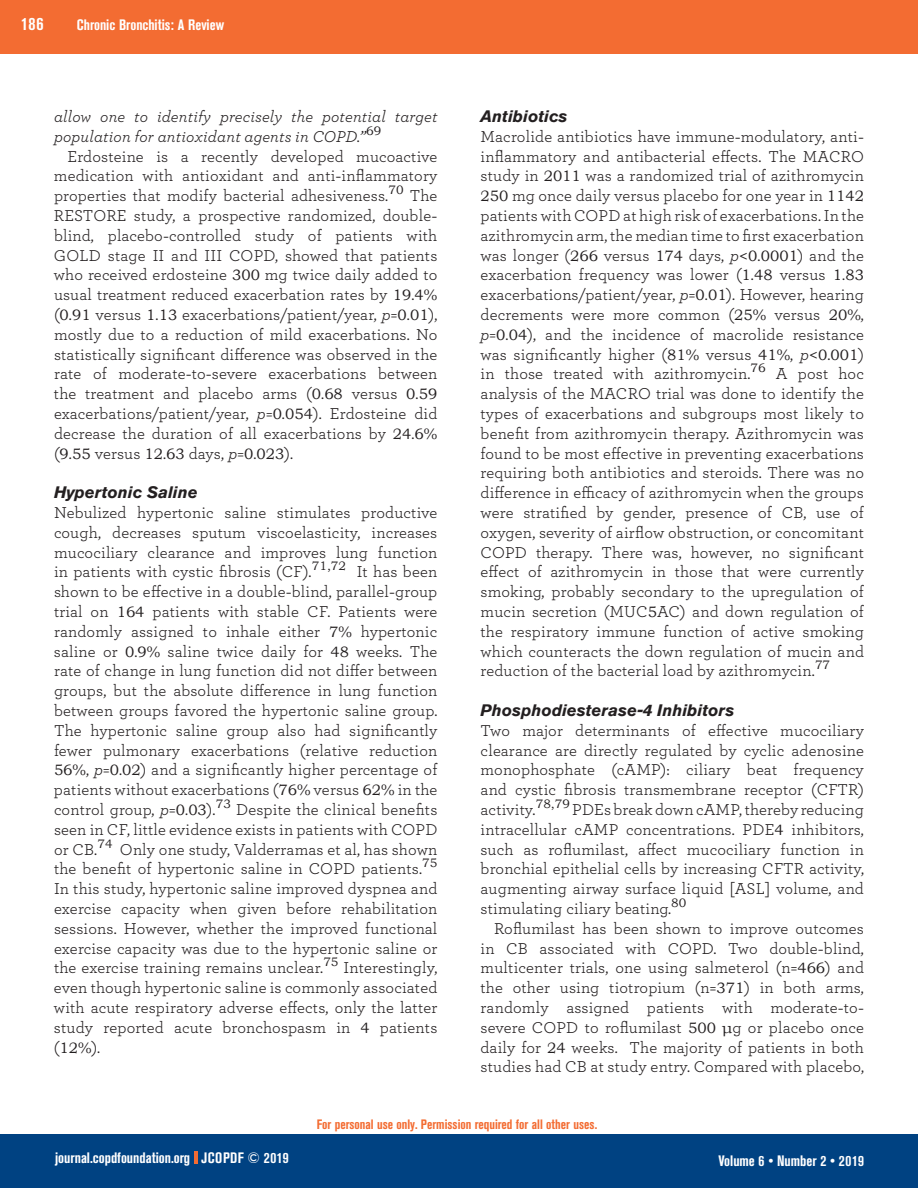
<style>
.page{position:relative;width:918px;height:1188px;background:#fff}
.page>*{position:absolute;margin:0;border:0;box-sizing:border-box;transform-origin:0 0}
.t1{font:700 condensed 18px "Akzidenz Grotesk BE";color:#fff}
.t2{font:16.5px/19.8px "Breathe";letter-spacing:.01em;color:#231f20;text-align:justify}
.t3{font:italic 16.5px/19.8px "Breathe";letter-spacing:.01em;color:#231f20}
.t4{font:italic 700 16.5px "Akzidenz Grotesk BQ";color:#231f20}
.t5{font:700 condensed 15px "Akzidenz Grotesk BE";color:#fff}
.t6{font:700 condensed 13.5px "Akzidenz Grotesk BE";color:#f36c32}
.s1{font-family:"Bookman Old Style";font-size:15px}
.s2{font-style:italic}
</style>
<div class="page">
<div style="left:0;top:1134px;width:918px;height:54px;background:#004282"></div>
<div style="left:0;top:0;width:918px;height:54px;background:#f36c32"></div>
<svg style="left:194px;top:1152px;width:3px;height:12px"></svg>
<p class="t1" style="left:21px;top:13px;width:24px">186</p>
<p class="t5" style="left:77px;top:16px;width:149px">Chronic Bronchitis: A Review</p>
<p class="t3" style="left:54px;top:106px;width:385px">allow one to identify precisely the potential target population for antioxidant agents in COPD.”<sup>69</sup></p>
<p class="t2" style="left:54px;top:145px;width:385px;text-indent:14px">Erdosteine is a recently developed mucoactive medication with antioxidant and anti<span class="s1">-</span>inflammatory properties that modify bacterial adhesiveness.<sup>70</sup> The RESTORE study, a prospective randomized, double&shy;blind, placebo<span class="s1">-</span>controlled study of patients with GOLD stage II and III COPD, showed that patients who received erdosteine <span class="s1">300</span> mg twice daily added to usual treatment reduced exacerbation rates by <span class="s1">19</span>.<span class="s1">4% </span>(<span class="s1">0</span>.<span class="s1">91</span> versus <span class="s1">1</span>.<span class="s1">13</span> exacerbations/patient/year, <span class="s2">p</span>=<span class="s1">0</span>.<span class="s1">01</span>), mostly due to a reduction of mild exacerbations. No statistically significant difference was observed in the rate of moderate<span class="s1">-</span>to<span class="s1">-</span>severe exacerbations between the treatment and placebo arms (<span class="s1">0</span>.<span class="s1">68</span> versus <span class="s1">0</span>.<span class="s1">59 </span>exacerbations/patient/year, <span class="s2">p</span>=<span class="s1">0</span>.<span class="s1">054</span>). Erdosteine did decrease the duration of all exacerbations by <span class="s1">24</span>.<span class="s1">6% </span>(<span class="s1">9</span>.<span class="s1">55</span> versus <span class="s1">12</span>.<span class="s1">63</span> days, <span class="s2">p</span>=<span class="s1">0</span>.<span class="s1">023</span>).</p>
<p class="t4" style="left:54px;top:483px;width:145px">Hypertonic Saline</p>
<p class="t2" style="left:54px;top:502px;width:385px">Nebulized hypertonic saline stimulates productive cough, decreases sputum viscoelasticity, increases mucociliary clearance and improves lung function in patients with cystic fibrosis (CF).<sup>71,72</sup> It has been shown to be effective in a double<span class="s1">-</span>blind, parallel<span class="s1">-</span>group trial on <span class="s1">164</span> patients with stable CF. Patients were randomly assigned to inhale either <span class="s1">7%</span> hypertonic saline or <span class="s1">0</span>.<span class="s1">9%</span> saline twice daily for <span class="s1">48</span> weeks. The rate of change in lung function did not differ between groups, but the absolute difference in lung function between groups favored the hypertonic saline group.<br>The hypertonic saline group also had significantly fewer pulmonary exacerbations (relative reduction <span class="s1">56%</span>, <span class="s2">p</span>=<span class="s1">0</span>.<span class="s1">02</span>) and a significantly higher percentage of patients without exacerbations (<span class="s1">76%</span> versus <span class="s1">62%</span> in the control group, <span class="s2">p</span>=<span class="s1">0</span>.<span class="s1">03</span>).<sup>73</sup> Despite the clinical benefits seen in CF, little evidence exists in patients with COPD or CB.<sup>74</sup> Only one study, Valderramas et al, has shown the benefit of hypertonic saline in COPD patients.<sup>75<br></sup>In this study, hypertonic saline improved dyspnea and exercise capacity when given before rehabilitation sessions. However, whether the improved functional exercise capacity was due to the hypertonic saline or the exercise training remains unclear.<sup>75</sup> Interestingly, even though hypertonic saline is commonly associated with acute respiratory adverse effects, only the latter study reported acute bronchospasm in <span class="s1">4</span> patients (<span class="s1">12%</span>).</p>
<p class="t4" style="left:481px;top:106px;width:88px">Antibiotics</p>
<p class="t2" style="left:481px;top:126px;width:385px">Macrolide antibiotics have immune<span class="s1">-</span>modulatory, anti&shy;inflammatory and antibacterial effects. The MACRO study in <span class="s1">2011</span> was a randomized trial of azithromycin <span class="s1">250</span> mg once daily versus placebo for one year in <span class="s1">1142 </span>patients with COPD at high risk of exacerbations. In the azithromycin arm, the median time to first exacerbation was longer (<span class="s1">266</span> versus <span class="s1">174</span> days, <span class="s2">p</span><span class="s1">&lt;0</span>.<span class="s1">0001</span>) and the exacerbation frequency was lower (<span class="s1">1</span>.<span class="s1">48</span> versus <span class="s1">1</span>.<span class="s1">83 </span>exacerbations/patient/year, <span class="s2">p</span>=<span class="s1">0</span>.<span class="s1">01</span>). However, hearing decrements were more common (<span class="s1">25%</span> versus <span class="s1">20%</span>, <span class="s2">p</span>=<span class="s1">0</span>.<span class="s1">04</span>), and the incidence of macrolide resistance was significantly higher (<span class="s1">81%</span> versus <span class="s1">41%</span>, <span class="s2">p</span><span class="s1">&lt;0</span>.<span class="s1">001</span>) in those treated with azithromycin.<sup>76</sup> A post hoc analysis of the MACRO trial was done to identify the types of exacerbations and subgroups most likely to benefit from azithromycin therapy. Azithromycin was found to be most effective in preventing exacerbations requiring both antibiotics and steroids. There was no difference in efficacy of azithromycin when the groups were stratified by gender, presence of CB, use of oxygen, severity of airflow obstruction, or concomitant COPD therapy. There was, however, no significant effect of azithromycin in those that were currently smoking, probably secondary to the upregulation of mucin secretion (MUC<span class="s1">5</span>AC) and down regulation of the respiratory immune function of active smoking which counteracts the down regulation of mucin and reduction of the bacterial load by azithromycin.<sup>77</sup></p>
<p class="t4" style="left:481px;top:700px;width:255px">Phosphodiesterase-4 Inhibitors</p>
<p class="t2" style="left:481px;top:720px;width:385px">Two major determinants of effective mucociliary clearance are directly regulated by cyclic adenosine monophosphate (cAMP): ciliary beat frequency and cystic fibrosis transmembrane receptor (CFTR) activity.<sup>78,79</sup> PDEs break down cAMP, thereby reducing intracellular cAMP concentrations. PDE<span class="s1">4</span> inhibitors, such as roflumilast, affect mucociliary function in bronchial epithelial cells by increasing CFTR activity, augmenting airway surface liquid [ASL] volume, and stimulating ciliary beating.<sup>80</sup></p>
<p class="t2" style="left:481px;top:918px;width:385px;text-indent:14px">Roflumilast has been shown to improve outcomes in CB associated with COPD. Two double<span class="s1">-</span>blind, multicenter trials, one using salmeterol (n=<span class="s1">466</span>) and the other using tiotropium (n=<span class="s1">371</span>) in both arms, randomly assigned patients with moderate<span class="s1">-</span>to&shy;severe COPD to roflumilast <span class="s1">500 μ</span>g or placebo once daily for <span class="s1">24</span> weeks. The majority of patients in both studies had CB at study entry. Compared with placebo,</p>
<p class="t6" style="left:317px;top:1117px;width:282px">For personal use only. Permission required for all other uses.</p>
<p class="t5" style="left:55px;top:1149px;width:235px">journal.copdfoundation.org JCOPDF © 2019</p>
<p class="t5" style="left:719px;top:1152px;width:147px">Volume 6 • Number 2 • 2019</p>
</div>
